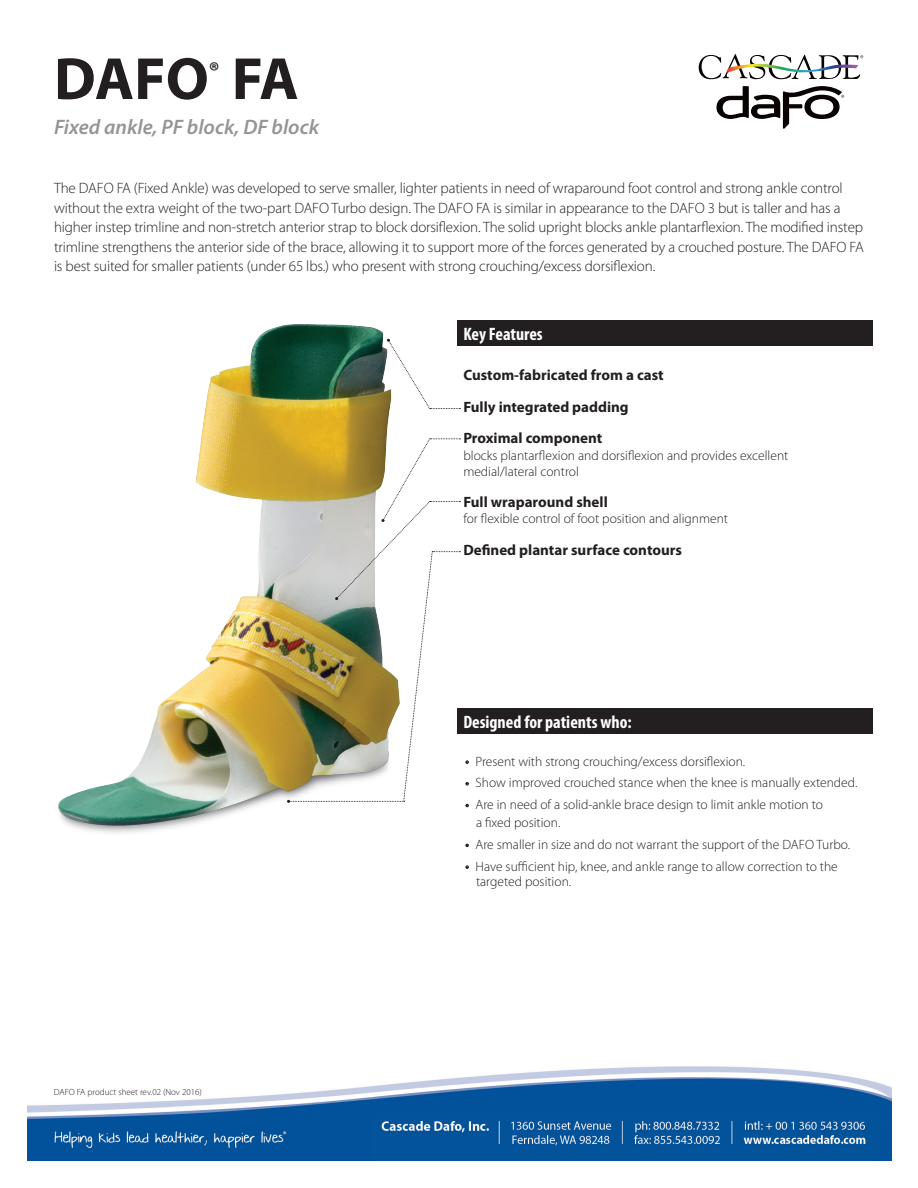
<style>
.page{position:relative;width:918px;height:1188px;background:#fff}
.page>*{position:absolute;margin:0;border:0;box-sizing:border-box;transform-origin:0 0}
.Brace_Head{font:700 60px "Myriad Pro";letter-spacing:-.01em;color:#231f20}
.Brace_Head-2{font:600 24.45px "Myriad Pro";color:#231f20}
.Brace_Subhead{font:italic 600 21px "Myriad Pro";color:#939598}
.t1{font:700 condensed 18px "Myriad Pro";color:#fff}
.t2{font:300 15px/19.5px "Myriad Pro";letter-spacing:-.01em;color:#231f20}
.caption_text{font:700 15px "Myriad Pro";color:#231f20}
.t3{font:300 13.5px/18px "Myriad Pro";color:#231f20}
.t4{font:300 9px "Myriad Pro";color:#231f20}
</style>
<div class="page">
<svg style="left:699px;top:54px;width:164px;height:25px"></svg>
<svg style="left:716px;top:86px;width:128px;height:43px"></svg>
<img style="left:28px;top:1066px;width:864px;height:95px">
<div style="left:457px;top:321px;width:415px;height:25px;background:#231f20"></div>
<div style="left:457px;top:708px;width:415px;height:26px;background:#231f20"></div>
<svg style="left:466px;top:760px;width:3px;height:4px"></svg>
<svg style="left:466px;top:865px;width:3px;height:4px"></svg>
<img style="left:58px;top:324px;width:332px;height:509px">
<svg style="left:387px;top:339px;width:73px;height:70px"></svg>
<svg style="left:287px;top:438px;width:173px;height:365px"></svg>
<p class="Brace_Head" style="left:54px;top:40px;width:246px">DAFO FA</p>
<p class="Brace_Head-2" style="left:209px;top:55px;width:12px">®</p>
<p class="Brace_Subhead" style="left:54px;top:113px;width:267px">Fixed ankle, PF block, DF block</p>
<p class="t2" style="left:54px;top:178px;width:811px">The DAFO FA (Fixed Ankle) was developed to serve smaller, lighter patients in need of wraparound foot control and strong ankle control without the extra weight of the two-part DAFO Turbo design. The DAFO FA is similar in appearance to the DAFO 3 but is taller and has a higher instep trimline and non-stretch anterior strap to block dorsiflexion. The solid upright blocks ankle plantarflexion. The modified instep trimline strengthens the anterior side of the brace, allowing it to support more of the forces generated by a crouched posture. The DAFO FA is best suited for smaller patients (under 65 lbs.) who present with strong crouching/excess dorsiflexion.</p>
<p class="t1" style="left:463px;top:323px;width:81px">Key Features</p>
<p class="caption_text" style="left:463px;top:365px;width:202px">Custom-fabricated from a cast</p>
<p class="caption_text" style="left:463px;top:397px;width:167px">Fully integrated padding</p>
<p class="caption_text" style="left:463px;top:428px;width:141px">Proximal component</p>
<p class="t3" style="left:463px;top:447px;width:327px;line-height:16.2px">blocks plantarflexion and dorsiflexion and provides excellent medial/lateral control</p>
<p class="caption_text" style="left:463px;top:492px;width:146px">Full wraparound shell</p>
<p class="t3" style="left:463px;top:510px;width:266px">for flexible control of foot position and alignment</p>
<p class="caption_text" style="left:463px;top:540px;width:220px">Defined plantar surface contours</p>
<p class="t4" style="left:54px;top:1087px;width:150px">DAFO FA product sheet rev.02 (Nov 2016)</p>
<p class="t1" style="left:463px;top:711px;width:170px">Designed for patients who:</p>
<p class="t3" style="left:466px;top:752px;width:281px">• Present with strong crouching/excess dorsiflexion.</p>
<p class="t3" style="left:466px;top:774px;width:393px">• Show improved crouched stance when the knee is manually extended.</p>
<p class="t3" style="left:476px;top:795px;width:349px;text-indent:-10px">• Are in need of a solid-ankle brace design to limit ankle motion to a fixed position.</p>
<p class="t3" style="left:466px;top:835px;width:386px">• Are smaller in size and do not warrant the support of the DAFO Turbo.</p>
<p class="t3" style="left:476px;top:858px;width:363px;line-height:15px;text-indent:-10px">• Have sufficient hip, knee, and ankle range to allow correction to the targeted position.</p>
</div>
